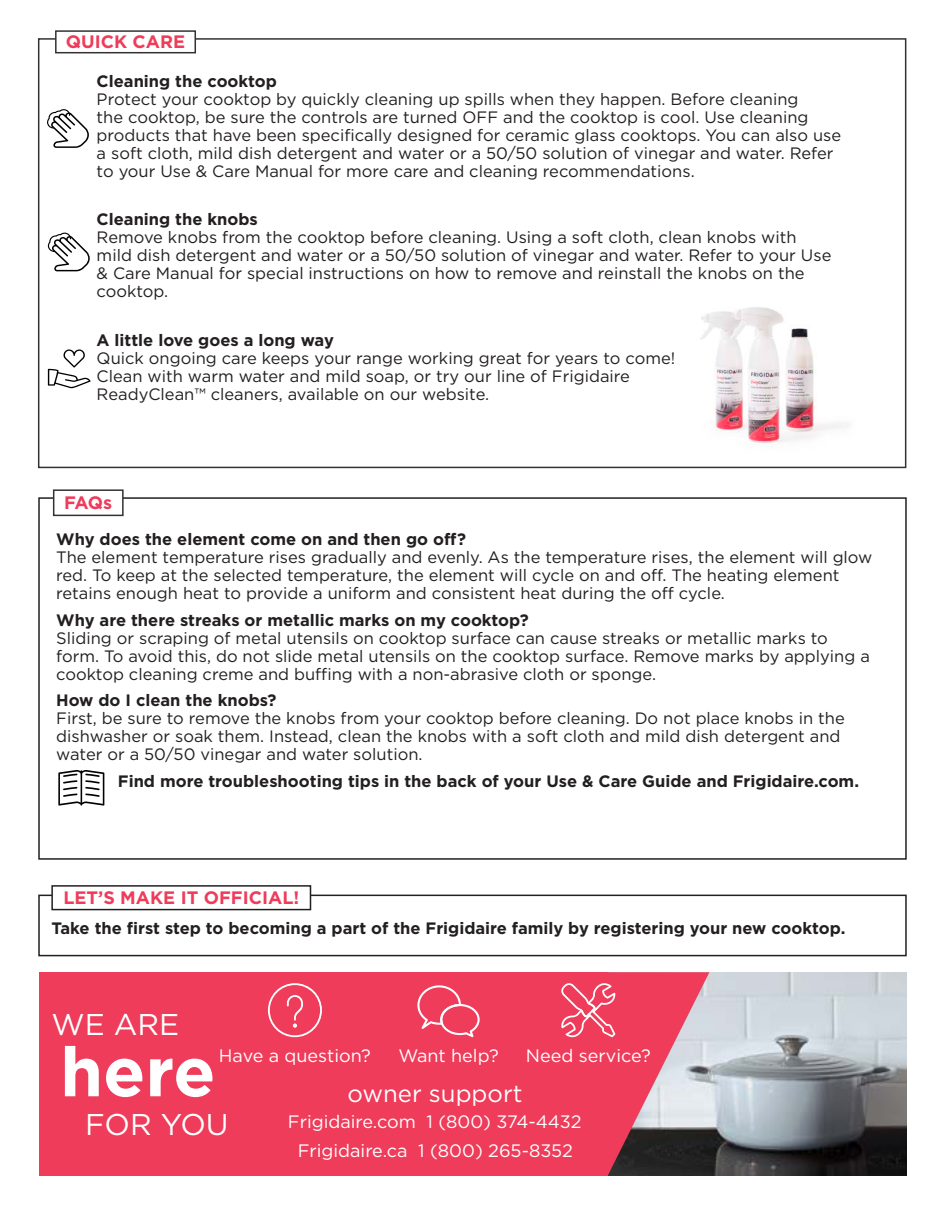
<style>
.page{position:relative;width:945px;height:1215px;background:#fff}
.page>*{position:absolute;margin:0;border:0;box-sizing:border-box;transform-origin:0 0}
.t1{font:700 69px "Gotham";color:#fff}
.t2{font:30px "Gotham";color:#fff}
.t3{font:24px "Gotham";color:#fff}
.t4{font:18px/29.8px "Gotham";color:#fff;text-align:center}
.t5{font:700 18px "Gotham";color:#ee3c5a}
.t6{font:16.5px/18px "Gotham";color:#231f20}
.t7{font:700 16.5px "Gotham";color:#231f20}
</style>
<div class="page">
<div style="left:38px;top:895px;width:869px;height:61px;border:2px solid #231f20"></div>
<div style="left:38px;top:497px;width:869px;height:363px;border:2px solid #231f20"></div>
<svg style="left:58px;top:770px;width:46px;height:36px"></svg>
<div style="left:54px;top:490px;width:69px;height:25px;background:#fff"></div>
<div style="left:53px;top:489px;width:71px;height:27px;border:2px solid #313232"></div>
<img style="left:709px;top:972px;width:198px;height:204px">
<div style="left:39px;top:972px;width:569px;height:204px;background:#ee3c5a"></div>
<svg style="left:417px;top:985px;width:63px;height:52px"></svg>
<svg style="left:268px;top:983px;width:54px;height:54px"></svg>
<svg style="left:561px;top:972px;width:148px;height:204px"></svg>
<div style="left:52px;top:886px;width:258px;height:24px;background:#fff"></div>
<div style="left:51px;top:885px;width:260px;height:25px;border:2px solid #231f20"></div>
<svg style="left:48px;top:349px;width:43px;height:39px"></svg>
<div style="left:55px;top:30px;width:141px;height:23px;border:2px solid #313232"></div>
<img style="left:700px;top:307px;width:148px;height:141px">
<svg style="left:47px;top:109px;width:42px;height:39px"></svg>
<svg style="left:48px;top:233px;width:42px;height:38px"></svg>
<p class="t5" style="left:66px;top:32px;width:121px">QUICK CARE</p>
<p class="t7" style="left:97px;top:72px;width:182px">Cleaning the cooktop</p>
<p class="t6" style="left:97px;top:90px;width:746px">Protect your cooktop by quickly cleaning up spills when they happen. Before cleaning<br>the cooktop, be sure the controls are turned OFF and the cooktop is cool. Use cleaning products that have been specifically designed for ceramic glass cooktops. You can also use a soft cloth, mild dish detergent and water or a 50/50 solution of vinegar and water. Refer to your Use &amp; Care Manual for more care and cleaning recommendations.</p>
<p class="t7" style="left:97px;top:210px;width:163px">Cleaning the knobs</p>
<p class="t6" style="left:97px;top:228px;width:736px">Remove knobs from the cooktop before cleaning. Using a soft cloth, clean knobs with mild dish detergent and water or a 50/50 solution of vinegar and water. Refer to your Use &amp; Care Manual for special instructions on how to remove and reinstall the knobs on the cooktop.</p>
<p class="t7" style="left:97px;top:330px;width:239px">A little love goes a long way</p>
<p class="t6" style="left:97px;top:349px;width:580px">Quick ongoing care keeps your range working great for years to come!<br>Clean with warm water and mild soap, or try our line of Frigidaire<br>ReadyClean™ cleaners, available on our website.</p>
<p class="t5" style="left:64px;top:493px;width:50px">FAQs</p>
<p class="t7" style="left:56px;top:530px;width:411px">Why does the element come on and then go off?</p>
<p class="t6" style="left:56px;top:548px;width:818px">The element temperature rises gradually and evenly. As the temperature rises, the element will glow red. To keep at the selected temperature, the element will cycle on and off. The heating element retains enough heat to provide a uniform and consistent heat during the off cycle.</p>
<p class="t7" style="left:56px;top:610px;width:474px">Why are there streaks or metallic marks on my cooktop?</p>
<p class="t6" style="left:56px;top:629px;width:815px">Sliding or scraping of metal utensils on cooktop surface can cause streaks or metallic marks to form. To avoid this, do not slide metal utensils on the cooktop surface. Remove marks by applying a cooktop cleaning creme and buffing with a non-abrasive cloth or sponge.</p>
<p class="t7" style="left:56px;top:691px;width:222px">How do I clean the knobs?</p>
<p class="t6" style="left:56px;top:709px;width:790px">First, be sure to remove the knobs from your cooktop before cleaning. Do not place knobs in the dishwasher or soak them. Instead, clean the knobs with a soft cloth and mild dish detergent and water or a 50/50 vinegar and water solution.</p>
<p class="t7" style="left:118px;top:771px;width:743px">Find more troubleshooting tips in the back of your Use &amp; Care Guide and Frigidaire.com.</p>
<p class="t5" style="left:63px;top:888px;width:237px">LET’S MAKE IT OFFICIAL!</p>
<p class="t7" style="left:52px;top:919px;width:795px">Take the first step to becoming a part of the Frigidaire family by registering your new cooktop.</p>
<h2 class="t2" style="left:52px;top:1005px;width:129px">WE ARE</h2>
<h1 class="t1" style="left:60px;top:1032px;width:157px">here</h1>
<h2 class="t2" style="left:85px;top:1105px;width:145px">FOR YOU</h2>
<p class="t4" style="left:219px;top:1040px;width:153px">Have a question?</p>
<p class="t4" style="left:398px;top:1040px;width:102px">Want help?</p>
<p class="t4" style="left:526px;top:1040px;width:126px">Need service?</p>
<h3 class="t3" style="left:347px;top:1078px;width:177px">owner support</h3>
<p class="t4" style="left:288px;top:1106px;width:295px">Frigidaire.com 1 (800) 374-4432<br>Frigidaire.ca 1 (800) 265-8352</p>
</div>
